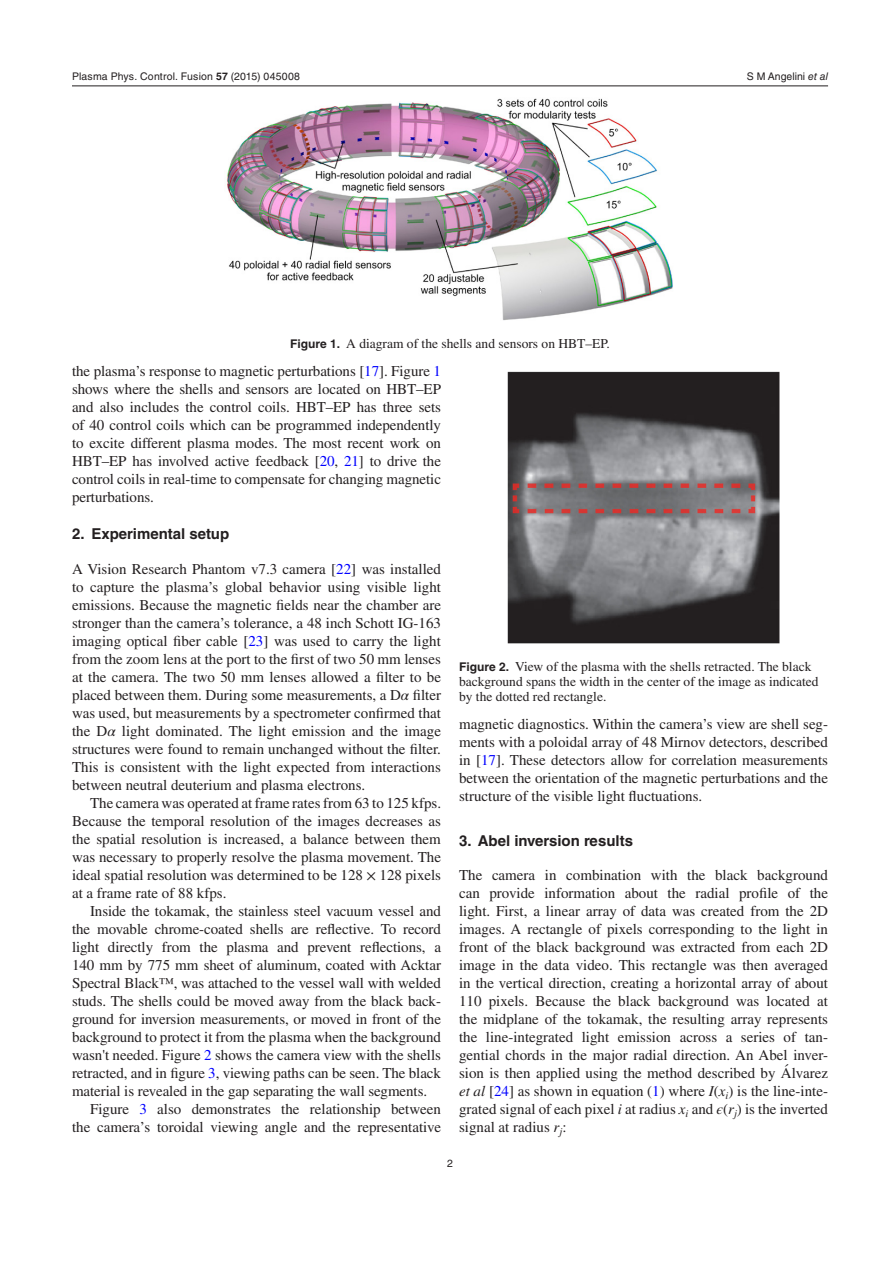
<style>
.page{position:relative;width:893px;height:1263px;background:#fff}
.page>*{position:absolute;margin:0;border:0;box-sizing:border-box;transform-origin:0 0}
.t1{font:15px/18px "Times LT Std";color:#231f20;text-align:justify}
.t2{font:700 15px "Helvetica LT Std";color:#231f20}
.t3{font:13.5px/15px "Times LT Std";color:#231f20}
.t4{font:10.5px "Helvetica LT Std";letter-spacing:.015em;color:#231f20}
.s1{font-family:"Helvetica";font-weight:700}
.s2{font-family:"Helvetica"}
.s3{font-family:"Helvetica LT Std";font-weight:700;font-size:12px}
.s4{font-family:"STIX General"}
.s5{font-style:italic}
.s6{color:#00f}
.s7{font-family:"STIX General";font-style:italic}
</style>
<div class="page">
<hr style="left:72px;top:86px;width:756px;height:1px;background:#231f20">
<img style="left:226px;top:98px;width:447px;height:222px">
<img style="left:508px;top:372px;width:271px;height:271px">
<p class="t4" style="left:72px;top:70px;width:229px">Plasma Phys. Control. Fusion <span class="s1">57</span> (<span class="s2">2015</span>) 045008</p>
<p class="t3" style="left:290px;top:336px;width:321px"><span class="s3">Figure 1.</span> A diagram of the shells and sensors on HBT<span class="s4">–</span>EP.</p>
<p class="t4" style="left:747px;top:70px;width:83px">S M Angelini <span class="s5">et al</span></p>
<p class="t1" style="left:72px;top:362px;width:371px">the plasma’s response to magnetic perturbations [<span class="s6">17</span>]. Figure <span class="s6">1 </span>shows where the shells and sensors are located on HBT<span class="s4">–</span>EP and also includes the control coils. HBT<span class="s4">–</span>EP has three sets of 40 control coils which can be programmed independently to excite different plasma modes. The most recent work on HBT<span class="s4">–</span>EP has involved active feedback [<span class="s6">20</span>, <span class="s6">21</span>] to drive the control coils in real-time to compensate for changing magnetic perturbations.</p>
<p class="t2" style="left:72px;top:525px;width:159px">2. Experimental setup</p>
<p class="t1" style="left:72px;top:560px;width:371px">A Vision Research Phantom v7.3 camera [<span class="s6">22</span>] was installed to capture the plasma’s global behavior using visible light emissions. Because the magnetic fields near the chamber are stronger than the camera’s tolerance, a 48 inch Schott IG-163 imaging optical fiber cable [<span class="s6">23</span>] was used to carry the light from the zoom lens at the port to the first of two 50 mm lenses at the camera. The two 50 mm lenses allowed a filter to be placed between them. During some measurements, a D<span class="s7">α</span> filter was used, but measurements by a spectrometer confirmed that the D<span class="s7">α</span> light dominated. The light emission and the image structures were found to remain unchanged without the filter.<br>This is consistent with the light expected from interactions between neutral deuterium and plasma electrons.</p>
<p class="t1" style="left:72px;top:794px;width:371px;text-indent:18px">The camera was operated at frame rates from 63 to 125 kfps.<br>Because the temporal resolution of the images decreases as the spatial resolution is increased, a balance between them was necessary to properly resolve the plasma movement. The ideal spatial resolution was determined to be 128 <span class="s4">×</span> 128 pixels at a frame rate of 88 kfps.</p>
<p class="t1" style="left:90px;top:902px;width:353px">Inside the tokamak, the stainless steel vacuum vessel and</p>
<p class="t1" style="left:72px;top:920px;width:371px">the movable chrome-coated shells are reflective. To record</p>
<p class="t1" style="left:72px;top:938px;width:370px">light directly from the plasma and prevent reflections, a</p>
<p class="t1" style="left:72px;top:956px;width:370px">140 mm by 775 mm sheet of aluminum, coated with Acktar</p>
<p class="t1" style="left:72px;top:974px;width:370px">Spectral Black™, was attached to the vessel wall with welded</p>
<p class="t1" style="left:72px;top:992px;width:371px">studs. The shells could be moved away from the black back-</p>
<p class="t1" style="left:72px;top:1010px;width:371px">ground for inversion measurements, or moved in front of the</p>
<p class="t1" style="left:72px;top:1028px;width:370px">background to protect it from the plasma when the background</p>
<p class="t1" style="left:72px;top:1046px;width:370px">wasn't needed. Figure <span class="s6">2</span> shows the camera view with the shells</p>
<p class="t1" style="left:72px;top:1064px;width:370px">retracted, and in figure <span class="s6">3</span>, viewing paths can be seen. The black</p>
<p class="t1" style="left:72px;top:1082px;width:357px">material is revealed in the gap separating the wall segments.</p>
<p class="t1" style="left:90px;top:1100px;width:352px">Figure <span class="s6">3</span> also demonstrates the relationship between</p>
<p class="t1" style="left:72px;top:1118px;width:371px">the camera’s toroidal viewing angle and the representative</p>
<p class="t3" style="left:459px;top:658px;width:361px"><span class="s3">Figure 2.</span> View of the plasma with the shells retracted. The black background spans the width in the center of the image as indicated by the dotted red rectangle.</p>
<p class="t1" style="left:459px;top:715px;width:371px">magnetic diagnostics. Within the camera’s view are shell seg&shy;ments with a poloidal array of 48 Mirnov detectors, described in [<span class="s6">17</span>]. These detectors allow for correlation measurements between the orientation of the magnetic perturbations and the structure of the visible light fluctuations.</p>
<p class="t2" style="left:459px;top:831px;width:175px">3. Abel inversion results</p>
<p class="t1" style="left:459px;top:866px;width:371px">The camera in combination with the black background can provide information about the radial profile of the light. First, a linear array of data was created from the 2D images. A rectangle of pixels corresponding to the light in front of the black background was extracted from each 2D image in the data video. This rectangle was then averaged in the vertical direction, creating a horizontal array of about 110 pixels. Because the black background was located at the midplane of the tokamak, the resulting array represents the line-integrated light emission across a series of tan&shy;gential chords in the major radial direction. An Abel inver&shy;sion is then applied using the method described by <span class="s4">Á</span>lvarez <span class="s5">et al</span> [<span class="s6">24</span>] as shown in equation (<span class="s6">1</span>) where <span class="s5">I</span>(<span class="s5">x</span><sub>i</sub>) is the line-inte&shy;grated signal of each pixel <span class="s5">i</span> at radius <span class="s5">x</span><sub>i</sub> and <span class="s7">ϵ</span>(<span class="s5">r</span><sub>j</sub>) is the inverted signal at radius <span class="s5">r</span><sub>j</sub>:</p>
<p class="t4" style="left:447px;top:1157px;width:7px">2</p>
</div>
